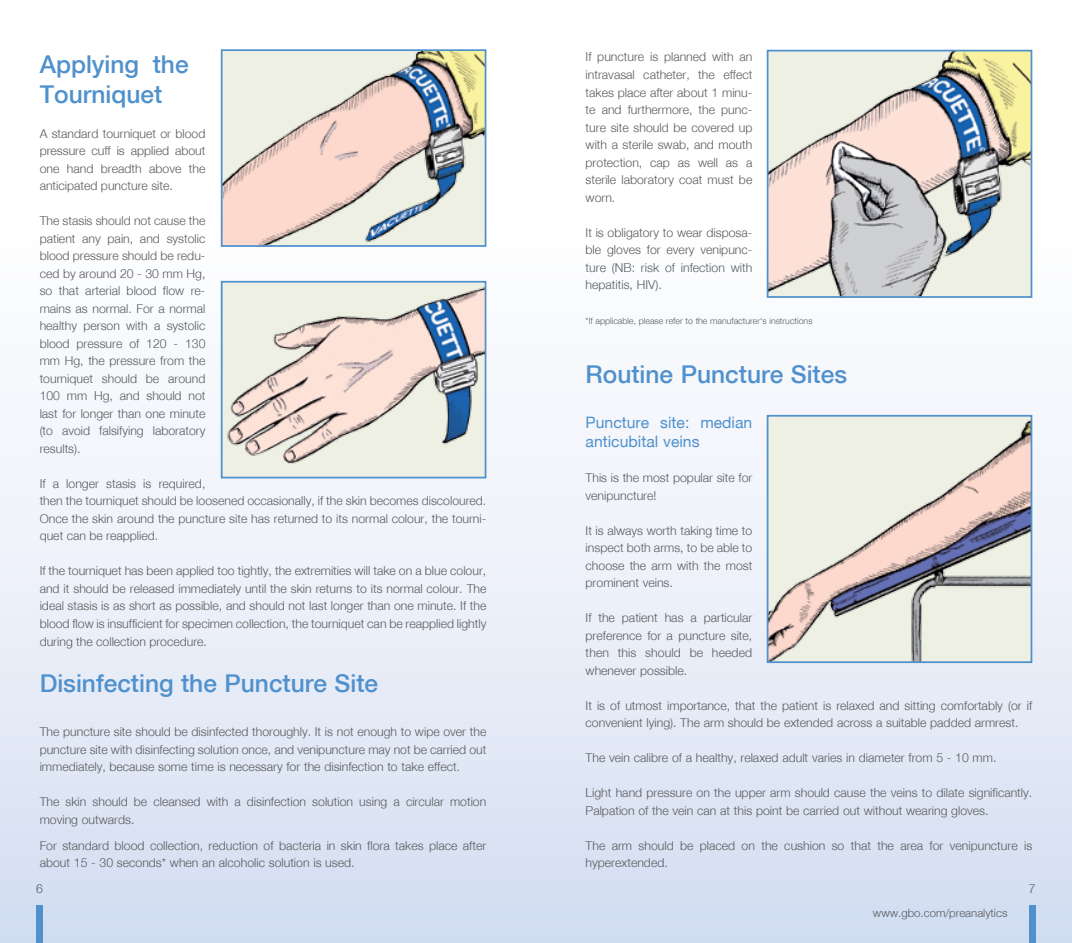
<style>
.page{position:relative;width:1072px;height:943px;background:#fff}
.page>*{position:absolute;margin:0;border:0;box-sizing:border-box;transform-origin:0 0}
.t1{font:24.5px/29.4px "Helvneumed";color:#5091cd}
.t2{font:15.75px/18.9px "Helvneurom";color:#5091cd}
.t3{font:12.25px/17.5px "Helvneulig";color:#58595b;text-align:justify}
.t4{font:11.38px "Helvneulig";color:#58595b}
.t5{font:8.75px "Helvneulig";color:#58595b}
</style>
<div class="page">
<div style="left:0;top:0;width:1071px;height:943px;background:linear-gradient(to bottom,#fff,#d8e1f3)"></div>
<div style="left:37px;top:905px;width:6px;height:38px;background:#5091cd"></div>
<div style="left:1029px;top:905px;width:6px;height:38px;background:#5091cd"></div>
<img style="left:224px;top:52px;width:259px;height:192px">
<div style="left:221px;top:49px;width:265px;height:198px;border:2px solid #5091cd"></div>
<div style="left:222px;top:282px;width:263px;height:195px;background:#eff0e4"></div>
<img style="left:227px;top:287px;width:256px;height:177px">
<div style="left:221px;top:281px;width:265px;height:197px;border:2px solid #5091cd"></div>
<img style="left:769px;top:53px;width:260px;height:242px">
<div style="left:766px;top:50px;width:266px;height:248px;border:2px solid #5091cd"></div>
<img style="left:769px;top:418px;width:260px;height:242px">
<div style="left:766px;top:415px;width:266px;height:248px;border:2px solid #5091cd"></div>
<h1 class="t1" style="left:40px;top:50px;width:150px">Applying the<br>Tourniquet</h1>
<p class="t3" style="left:40px;top:124px;width:167px">A standard tourniquet or blood pressure cuff is applied about one hand breadth above the anticipated puncture site.</p>
<p class="t3" style="left:40px;top:212px;width:167px">The stasis should not cause the patient any pain, and systolic blood pressure should be redu&shy;ced by around 20 - 30 mm Hg, so that arterial blood flow re&shy;mains as normal. For a normal healthy person with a systolic blood pressure of 120 - 130 mm Hg, the pressure from the tourniquet should be around 100 mm Hg, and should not last for longer than one minute (to avoid falsifying laboratory results).</p>
<p class="t3" style="left:40px;top:474px;width:448px;text-align:left">If a longer stasis is required,<br>then the tourniquet should be loosened occasionally, if the skin becomes discoloured.<br>Once the skin around the puncture site has returned to its normal colour, the tourni&shy;quet can be reapplied.</p>
<p class="t3" style="left:40px;top:562px;width:448px">If the tourniquet has been applied too tightly, the extremities will take on a blue colour, and it should be released immediately until the skin returns to its normal colour. The ideal stasis is as short as possible, and should not last longer than one minute. If the blood flow is insufficient for specimen collection, the tourniquet can be reapplied lightly during the collection procedure.</p>
<h1 class="t1" style="left:40px;top:668px;width:340px">Disinfecting the Puncture Site</h1>
<p class="t3" style="left:40px;top:722px;width:448px">The puncture site should be disinfected thoroughly. It is not enough to wipe over the puncture site with disinfecting solution once, and venipuncture may not be carried out immediately, because some time is necessary for the disinfection to take effect.</p>
<p class="t3" style="left:40px;top:792px;width:448px">The skin should be cleansed with a disinfection solution using a circular motion moving outwards.</p>
<p class="t3" style="left:40px;top:836px;width:448px">For standard blood collection, reduction of bacteria in skin flora takes place after about 15 - 30 seconds* when an alcoholic solution is used.</p>
<p class="t3" style="left:585px;top:48px;width:168px">If puncture is planned with an intravasal catheter, the effect takes place after about 1 minu&shy;te and furthermore, the punc&shy;ture site should be covered up with a sterile swab, and mouth protection, cap as well as a sterile laboratory coat must be worn.</p>
<p class="t3" style="left:585px;top:223px;width:168px">It is obligatory to wear disposa&shy;ble gloves for every venipunc&shy;ture (NB: risk of infection with hepatitis, HIV).</p>
<p class="t5" style="left:585px;top:315px;width:228px">*If applicable, please refer to the manufacturer‘s instructions</p>
<h1 class="t1" style="left:585px;top:359px;width:263px">Routine Puncture Sites</h1>
<p class="t2" style="left:585px;top:413px;width:168px">Puncture site: median anticubital veins</p>
<p class="t3" style="left:585px;top:468px;width:168px">This is the most popular site for venipuncture!</p>
<p class="t3" style="left:585px;top:521px;width:168px">It is always worth taking time to inspect both arms, to be able to choose the arm with the most prominent veins.</p>
<p class="t3" style="left:585px;top:608px;width:168px">If the patient has a particular preference for a puncture site, then this should be heeded whenever possible.</p>
<p class="t3" style="left:585px;top:696px;width:448px">It is of utmost importance, that the patient is relaxed and sitting comfortably (or if convenient lying). The arm should be extended across a suitable padded armrest.</p>
<p class="t3" style="left:585px;top:748px;width:412px">The vein calibre of a healthy, relaxed adult varies in diameter from 5 - 10 mm.</p>
<p class="t3" style="left:585px;top:783px;width:448px">Light hand pressure on the upper arm should cause the veins to dilate significantly.<br>Palpation of the vein can at this point be carried out without wearing gloves.</p>
<p class="t3" style="left:585px;top:836px;width:448px">The arm should be placed on the cushion so that the area for venipuncture is hyperextended.</p>
<p class="t3" style="left:36px;top:879px;width:8px">6</p>
<p class="t3" style="left:1028px;top:879px;width:8px">7</p>
<p class="t4" style="left:873px;top:905px;width:136px">www.gbo.com/preanalytics</p>
</div>
